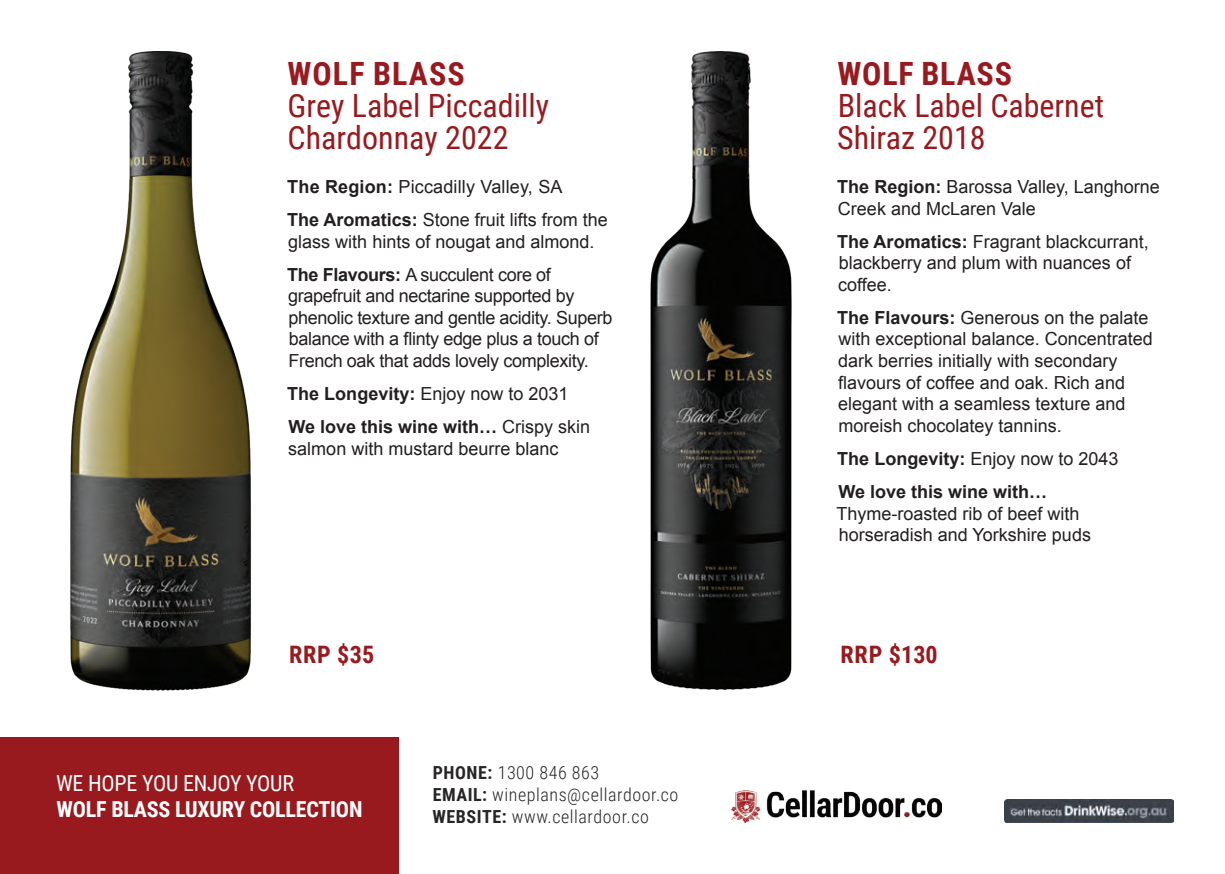
<style>
.page{position:relative;width:1225px;height:874px;background:#fff}
.page>*{position:absolute;margin:0;border:0;box-sizing:border-box;transform-origin:0 0}
.t1{font:32px/32px "Roboto Condensed";color:#991a1e}
.t2{font:700 32px "Roboto Condensed";letter-spacing:.035em;color:#991a1e}
.t3{font:700 24px "Roboto Condensed";letter-spacing:.035em;color:#991a1e}
.t4{font:700 22px "Roboto Condensed";letter-spacing:-.01em;color:#fff}
.t5{font:22px "Roboto Condensed";letter-spacing:-.01em;color:#fff}
.t6{font:18px/21.6px "Arial";color:#231f20}
.t7{font:18px/21.6px "Arial";letter-spacing:-.02em;color:#231f20}
.t8{font:700 18px/33px "Arial";color:#231f20}
.t9{font:300 18px/22px "Roboto Condensed";letter-spacing:.03em;color:#282526}
.s1{font-weight:700}
.s2{font-weight:400}
</style>
<div class="page">
<img style="left:70px;top:51px;width:181px;height:639px">
<img style="left:731px;top:790px;width:210px;height:32px">
<div style="left:0;top:737px;width:398px;height:136px;background:#991a1e"></div>
<img style="left:1004px;top:799px;width:169px;height:23px">
<img style="left:650px;top:179px;width:142px;height:511px">
<img style="left:690px;top:51px;width:61px;height:128px">
<h1 class="t2" style="left:287px;top:51px;width:179px">WOLF BLASS</h1>
<h1 class="t1" style="left:288px;top:88px;width:263px">Grey Label Piccadilly<br>Chardonnay 2022</h1>
<p class="t6" style="left:287px;top:170px;width:322px;line-height:33px"><span class="s1">The Region:</span> Piccadilly Valley, SA<br><span class="s1">The Aromatics:</span> Stone fruit lifts from the</p>
<p class="t6" style="left:287px;top:225px;width:309px;line-height:33px">glass with hints of nougat and almond.<br><span class="s1">The Flavours:</span> A succulent core of</p>
<p class="t7" style="left:288px;top:285px;width:325px">grapefruit and nectarine supported by phenolic texture and gentle acidity. Superb balance with a flinty edge plus a touch of French oak that adds lovely complexity.</p>
<p class="t8" style="left:287px;top:377px;width:304px">The Longevity: <span class="s2">Enjoy now to 2031<br></span>We love this wine with… <span class="s2">Crispy skin</span></p>
<p class="t6" style="left:288px;top:437px;width:272px">salmon with mustard beurre blanc</p>
<h1 class="t2" style="left:837px;top:51px;width:176px">WOLF BLASS</h1>
<h1 class="t1" style="left:837px;top:88px;width:268px">Black Label Cabernet<br>Shiraz 2018</h1>
<p class="t6" style="left:837px;top:176px;width:324px"><span class="s1">The Region:</span> Barossa Valley, Langhorne<br>Creek and McLaren Vale</p>
<p class="t6" style="left:837px;top:230px;width:313px"><span class="s1">The Aromatics:</span> Fragrant blackcurrant, blackberry and plum with nuances of coffee.</p>
<p class="t6" style="left:837px;top:307px;width:317px"><span class="s1">The Flavours:</span> Generous on the palate with exceptional balance. Concentrated dark berries initially with secondary flavours of coffee and oak. Rich and elegant with a seamless texture and moreish chocolatey tannins.</p>
<p class="t8" style="left:837px;top:442px;width:283px">The Longevity: <span class="s2">Enjoy now to 2043<br></span>We love this wine with…</p>
<p class="t6" style="left:836px;top:502px;width:256px">Thyme-roasted rib of beef with horseradish and Yorkshire puds</p>
<h2 class="t3" style="left:289px;top:637px;width:87px">RRP $35</h2>
<h2 class="t3" style="left:840px;top:637px;width:99px">RRP $130</h2>
<p class="t5" style="left:56px;top:767px;width:239px">WE HOPE YOU ENJOY YOUR</p>
<p class="t4" style="left:57px;top:793px;width:307px">WOLF BLASS LUXURY COLLECTION</p>
<p class="t9" style="left:432px;top:760px;width:248px"><span class="s1">PHONE:</span> 1300 846 863<br><span class="s1">EMAIL:</span> wineplans@cellardoor.co<br><span class="s1">WEBSITE:</span> www.cellardoor.co</p>
</div>
